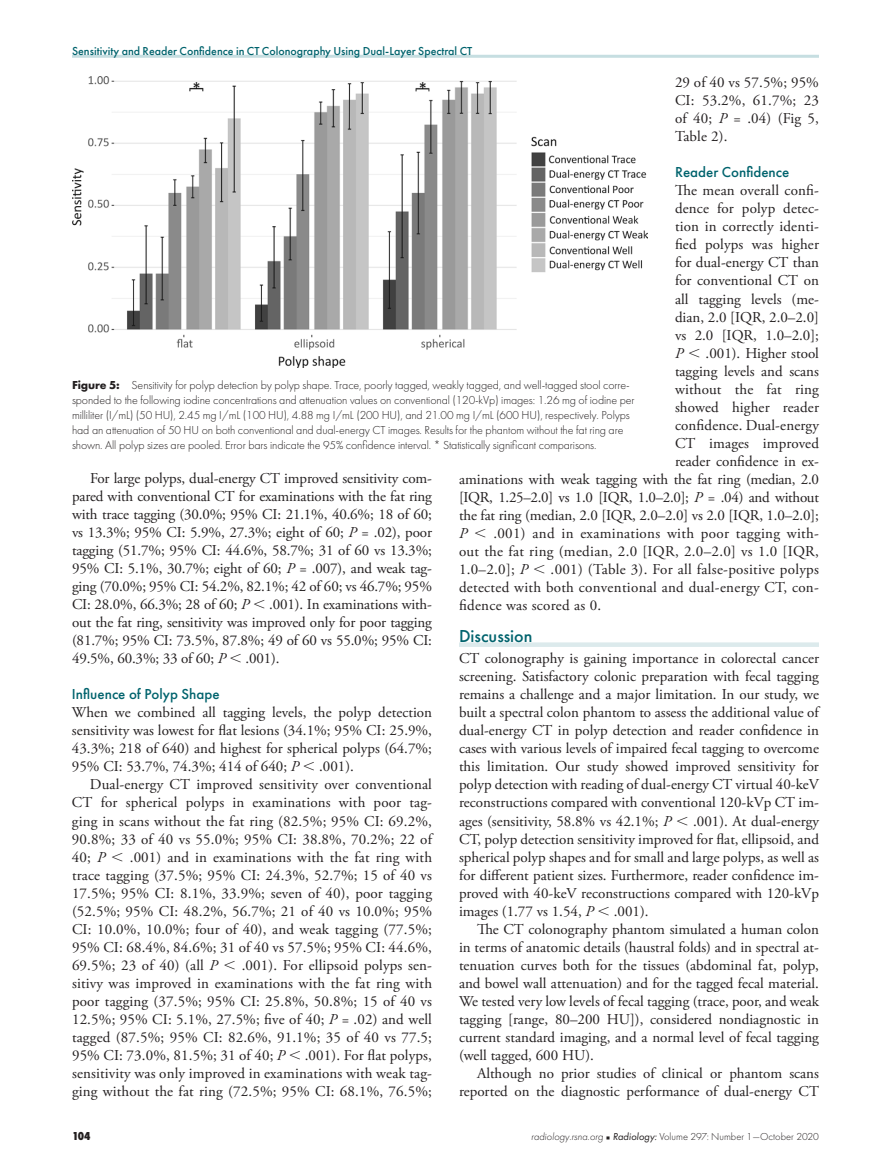
<style>
.page{position:relative;width:891px;height:1175px;background:#fff}
.page>*{position:absolute;margin:0;border:0;box-sizing:border-box;transform-origin:0 0}
.t1{font:500 18px "Futura PT";color:#00636d}
.t2{font:15px/18px "Adobe Garamond Pro";color:#231f20;text-align:justify}
.t3{font:15px "Adobe Garamond Pro";letter-spacing:.02em;color:#231f20}
.t4{font:15px "Adobe Garamond Pro";letter-spacing:-.02em;color:#231f20}
.t5{font:500 15px "Futura PT";color:#00636d}
.t6{font:300 12px/15px "Futura PT";letter-spacing:-.01em;color:#231f20}
.t7{font:500 12px "Futura PT";color:#00636d}
.t8{font:800 12px "Futura PT Cond";color:#231f20}
.t9{font:300 10.5px "Futura PT";color:#231f20}
.s1{font-style:italic}
.s2{font-family:"Universal Greekwith Math Pi"}
.s3{font-weight:700}
.s4{font-family:"Universal Newswith Comm Pi";font-weight:400;font-size:6px}
.s5{font-weight:400;font-style:italic}
</style>
<div class="page">
<hr style="left:72px;top:55px;width:747px;height:3px;background:#c6dee1">
<div style="left:459px;top:642px;width:360px;height:5px;background:#dceaec"></div>
<img style="left:72px;top:76px;width:576px;height:292px">
<p class="t7" style="left:72px;top:44px;width:402px">Sensitivity and Reader Confidence in CT Colonography Using Dual-Layer Spectral CT</p>
<p class="t2" style="left:675px;top:74px;width:145px">29 of 40 vs 57.5%; 95% CI: 53.2%, 61.7%; 23 of 40; <span class="s1">P</span> = .04) (Fig 5, Table 2).</p>
<p class="t5" style="left:675px;top:163px;width:116px">Reader Confidence</p>
<p class="t2" style="left:675px;top:182px;width:146px">The mean overall confi-</p>
<p class="t2" style="left:675px;top:200px;width:145px">dence for polyp detec-</p>
<p class="t2" style="left:675px;top:218px;width:146px">tion in correctly identi-</p>
<p class="t2" style="left:675px;top:236px;width:146px">fied polyps was higher</p>
<p class="t2" style="left:675px;top:254px;width:146px">for dual-energy CT than</p>
<p class="t2" style="left:675px;top:272px;width:145px">for conventional CT on</p>
<p class="t2" style="left:675px;top:290px;width:145px">all tagging levels (me-</p>
<p class="t2" style="left:675px;top:308px;width:146px">dian, 2.0 [IQR, 2.0–2.0]</p>
<p class="t2" style="left:675px;top:326px;width:145px">vs 2.0 [IQR, 1.0–2.0];</p>
<p class="t2" style="left:675px;top:344px;width:145px"><span class="s1">P</span> <span class="s2">,</span> .001). Higher stool</p>
<p class="t2" style="left:675px;top:362px;width:145px">tagging levels and scans</p>
<p class="t2" style="left:675px;top:380px;width:145px">without the fat ring</p>
<p class="t2" style="left:675px;top:398px;width:146px">showed higher reader</p>
<p class="t2" style="left:675px;top:416px;width:145px">confidence. Dual-energy</p>
<p class="t2" style="left:675px;top:434px;width:146px">CT images improved</p>
<p class="t2" style="left:675px;top:452px;width:145px">reader confidence in ex-</p>
<p class="t2" style="left:459px;top:470px;width:361px">aminations with weak tagging with the fat ring (median, 2.0</p>
<p class="t4" style="left:459px;top:488px;width:361px">[IQR, 1.25–2.0] vs 1.0 [IQR, 1.0–2.0]; <span class="s1">P</span> = .04) and without</p>
<p class="t2" style="left:459px;top:506px;width:361px">the fat ring (median, 2.0 [IQR, 2.0–2.0] vs 2.0 [IQR, 1.0–2.0];</p>
<p class="t3" style="left:459px;top:524px;width:362px"><span class="s1">P</span> <span class="s2">,</span> .001) and in examinations with poor tagging with-</p>
<p class="t3" style="left:459px;top:542px;width:362px">out the fat ring (median, 2.0 [IQR, 2.0–2.0] vs 1.0 [IQR,</p>
<p class="t3" style="left:459px;top:560px;width:361px">1.0–2.0]; <span class="s1">P</span> <span class="s2">,</span> .001) (Table 3). For all false-positive polyps</p>
<p class="t3" style="left:459px;top:578px;width:361px">detected with both conventional and dual-energy CT, con-</p>
<p class="t3" style="left:459px;top:596px;width:144px">fidence was scored as 0.</p>
<p class="t1" style="left:459px;top:625px;width:75px">Discussion</p>
<p class="t2" style="left:459px;top:650px;width:362px">CT colonography is gaining importance in colorectal cancer screening. Satisfactory colonic preparation with fecal tagging remains a challenge and a major limitation. In our study, we built a spectral colon phantom to assess the additional value of dual-energy CT in polyp detection and reader confidence in cases with various levels of impaired fecal tagging to overcome this limitation. Our study showed improved sensitivity for polyp detection with reading of dual-energy CT virtual 40-keV reconstructions compared with conventional 120-kVp CT im&shy;ages (sensitivity, 58.8% vs 42.1%; <span class="s1">P</span> <span class="s2">,</span> .001). At dual-energy CT, polyp detection sensitivity improved for flat, ellipsoid, and spherical polyp shapes and for small and large polyps, as well as for different patient sizes. Furthermore, reader confidence im&shy;proved with 40-keV reconstructions compared with 120-kVp images (1.77 vs 1.54, <span class="s1">P</span> <span class="s2">,</span> .001).</p>
<p class="t2" style="left:459px;top:920px;width:362px;text-indent:18px">The CT colonography phantom simulated a human colon in terms of anatomic details (haustral folds) and in spectral at&shy;tenuation curves both for the tissues (abdominal fat, polyp, and bowel wall attenuation) and for the tagged fecal material.<br>We tested very low levels of fecal tagging (trace, poor, and weak tagging [range, 80–200 HU]), considered nondiagnostic in current standard imaging, and a normal level of fecal tagging (well tagged, 600 HU).</p>
<p class="t2" style="left:459px;top:1064px;width:361px;text-align:right">Although no prior studies of clinical or phantom scans reported on the diagnostic performance of dual-energy CT</p>
<p class="t6" style="left:72px;top:377px;width:564px"><span class="s3">Figure 5:</span> Sensitivity for polyp detection by polyp shape. Trace, poorly tagged, weakly tagged, and well-tagged stool corre&shy;sponded to the following iodine concentrations and attenuation values on conventional (120-kVp) images: 1.26 mg of iodine per milliliter (I/mL) (50 HU), 2.45 mg I/mL (100 HU), 4.88 mg I/mL (200 HU), and 21.00 mg I/mL (600 HU), respectively. Polyps had an attenuation of 50 HU on both conventional and dual-energy CT images. Results for the phantom without the fat ring are shown. All polyp sizes are pooled. Error bars indicate the 95% confidence interval. * Statistically significant comparisons.</p>
<p class="t2" style="left:72px;top:470px;width:362px;text-indent:18px">For large polyps, dual-energy CT improved sensitivity com&shy;pared with conventional CT for examinations with the fat ring with trace tagging (30.0%; 95% CI: 21.1%, 40.6%; 18 of 60; vs 13.3%; 95% CI: 5.9%, 27.3%; eight of 60; <span class="s1">P</span> = .02), poor tagging (51.7%; 95% CI: 44.6%, 58.7%; 31 of 60 vs 13.3%; 95% CI: 5.1%, 30.7%; eight of 60; <span class="s1">P</span> = .007), and weak tag&shy;ging (70.0%; 95% CI: 54.2%, 82.1%; 42 of 60; vs 46.7%; 95% CI: 28.0%, 66.3%; 28 of 60; <span class="s1">P</span> <span class="s2">,</span> .001). In examinations with&shy;out the fat ring, sensitivity was improved only for poor tagging (81.7%; 95% CI: 73.5%, 87.8%; 49 of 60 vs 55.0%; 95% CI:<br>49.5%, 60.3%; 33 of 60; <span class="s1">P</span> <span class="s2">,</span> .001).</p>
<p class="t5" style="left:72px;top:685px;width:149px">Influence of Polyp Shape</p>
<p class="t2" style="left:72px;top:704px;width:362px">When we combined all tagging levels, the polyp detection sensitivity was lowest for flat lesions (34.1%; 95% CI: 25.9%, 43.3%; 218 of 640) and highest for spherical polyps (64.7%; 95% CI: 53.7%, 74.3%; 414 of 640; <span class="s1">P</span> <span class="s2">,</span> .001).</p>
<p class="t2" style="left:72px;top:776px;width:362px;text-indent:18px">Dual-energy CT improved sensitivity over conventional CT for spherical polyps in examinations with poor tag&shy;ging in scans without the fat ring (82.5%; 95% CI: 69.2%, 90.8%; 33 of 40 vs 55.0%; 95% CI: 38.8%, 70.2%; 22 of 40; <span class="s1">P</span> <span class="s2">,</span> .001) and in examinations with the fat ring with trace tagging (37.5%; 95% CI: 24.3%, 52.7%; 15 of 40 vs 17.5%; 95% CI: 8.1%, 33.9%; seven of 40), poor tagging (52.5%; 95% CI: 48.2%, 56.7%; 21 of 40 vs 10.0%; 95% CI: 10.0%, 10.0%; four of 40), and weak tagging (77.5%; 95% CI: 68.4%, 84.6%; 31 of 40 vs 57.5%; 95% CI: 44.6%, 69.5%; 23 of 40) (all <span class="s1">P</span> <span class="s2">,</span> .001). For ellipsoid polyps sen&shy;sitivy was improved in examinations with the fat ring with poor tagging (37.5%; 95% CI: 25.8%, 50.8%; 15 of 40 vs 12.5%; 95% CI: 5.1%, 27.5%; five of 40; <span class="s1">P</span> = .02) and well tagged (87.5%; 95% CI: 82.6%, 91.1%; 35 of 40 vs 77.5; 95% CI: 73.0%, 81.5%; 31 of 40; <span class="s1">P</span> <span class="s2">,</span> .001). For flat polyps, sensitivity was only improved in examinations with weak tag&shy;ging without the fat ring (72.5%; 95% CI: 68.1%, 76.5%;</p>
<p class="t8" style="left:72px;top:1129px;width:20px">104</p>
<p class="t9" style="left:531px;top:1131px;width:289px"><span class="s1">radiology.rsna.org</span> <span class="s4">n</span> <span class="s5">Radiology:</span> Volume 297: Number 1—October 2020</p>
</div>
